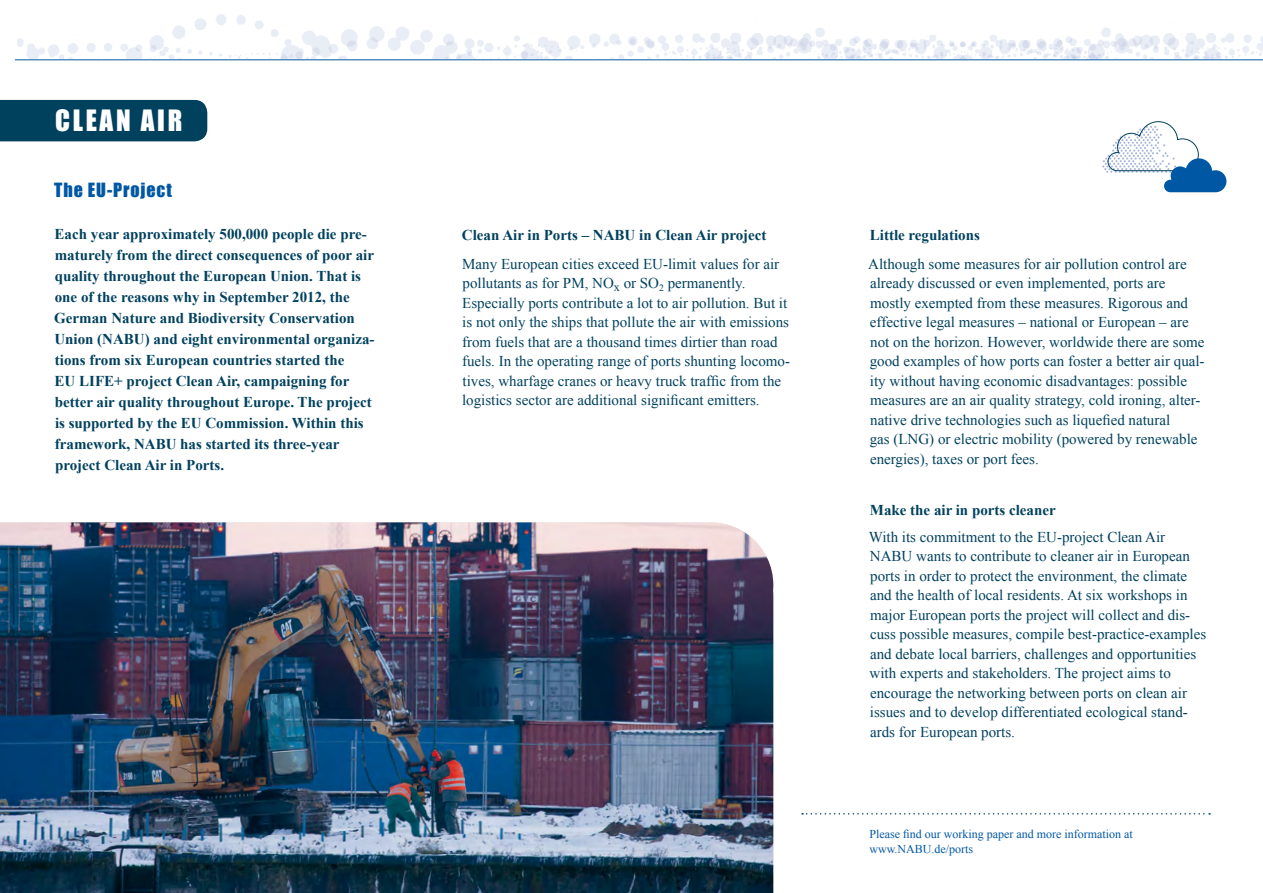
<style>
.page{position:relative;width:1263px;height:893px;background:#fff}
.page>*{position:absolute;margin:0;border:0;box-sizing:border-box;transform-origin:0 0}
.t1{font:27px "Impact";letter-spacing:.1em;color:#fff}
.t2{font:18px "Impact";letter-spacing:.05em;color:#0057a3}
.t3{font:15px/19.5px "Times New Roman";color:#00415e}
.t4{font:700 15px/21px "Times New Roman";color:#00415e}
.t5{font:12px/15px "Times New Roman";color:#0057a3}
</style>
<div class="page">
<img style="left:1098px;top:28px;width:165px;height:32px">
<img style="left:0;top:522px;width:773px;height:371px">
<img style="left:17px;top:38px;width:59px;height:22px">
<img style="left:966px;top:35px;width:132px;height:25px">
<img style="left:864px;top:35px;width:102px;height:25px">
<img style="left:76px;top:15px;width:788px;height:45px">
<div style="left:1px;top:52px;width:19px;height:18px;background:#fff"></div>
<hr style="left:15px;top:60px;width:1248px;height:1px;background:#0057a3">
<div style="left:0;top:100px;width:207px;height:41px;background:#00415e"></div>
<svg style="left:1102px;top:121px;width:124px;height:71px"></svg>
<svg style="left:802px;top:813px;width:408px;height:2px"></svg>
<h1 class="t1" style="left:55px;top:99px;width:129px">Clean Air</h1>
<p class="t2" style="left:54px;top:176px;width:119px">The EU-Project</p>
<p class="t4" style="left:54px;top:223px;width:322px">Each year approximately 500,000 people die pre&shy;maturely from the direct consequences of poor air quality throughout the European Union. That is one of the reasons why in September 2012, the German Nature and Biodiversity Conservation Union (NABU) and eight environmental organiza&shy;tions from six European countries started the<br>EU LIFE+ project Clean Air, campaigning for better air quality throughout Europe. The project is supported by the EU Commission. Within this framework, NABU has started its three-year project Clean Air in Ports.</p>
<p class="t4" style="left:462px;top:224px;width:306px">Clean Air in Ports – NABU in Clean Air project</p>
<p class="t3" style="left:462px;top:254px;width:329px">Many European cities exceed EU-limit values for air pollutants as for PM, NO<sub>x</sub> or SO<sub>2</sub> permanently.<br>Especially ports contribute a lot to air pollution. But it is not only the ships that pollute the air with emissions from fuels that are a thousand times dirtier than road fuels. In the operating range of ports shunting locomo&shy;tives, wharfage cranes or heavy truck traffic from the logistics sector are additional significant emitters.</p>
<p class="t4" style="left:870px;top:224px;width:112px">Little regulations</p>
<p class="t3" style="left:868px;top:254px;width:338px">Although some measures for air pollution control are already discussed or even implemented, ports are mostly exempted from these measures. Rigorous and effective legal measures – national or European – are not on the horizon. However, worldwide there are some good examples of how ports can foster a better air qual&shy;ity without having economic disadvantages: possible measures are an air quality strategy, cold ironing, alter&shy;native drive technologies such as liquefied natural<br>gas (LNG) or electric mobility (powered by renewable energies), taxes or port fees.</p>
<p class="t4" style="left:870px;top:499px;width:187px">Make the air in ports cleaner</p>
<p class="t3" style="left:869px;top:527px;width:339px">With its commitment to the EU-project Clean Air NABU wants to contribute to cleaner air in European ports in order to protect the environment, the climate and the health of local residents. At six workshops in major European ports the project will collect and dis&shy;cuss possible measures, compile best-practice-examples and debate local barriers, challenges and opportunities with experts and stakeholders. The project aims to encourage the networking between ports on clean air issues and to develop differentiated ecological stand&shy;ards for European ports.</p>
<p class="t5" style="left:869px;top:826px;width:265px">Please find our working paper and more information at www.NABU.de/ports</p>
</div>
